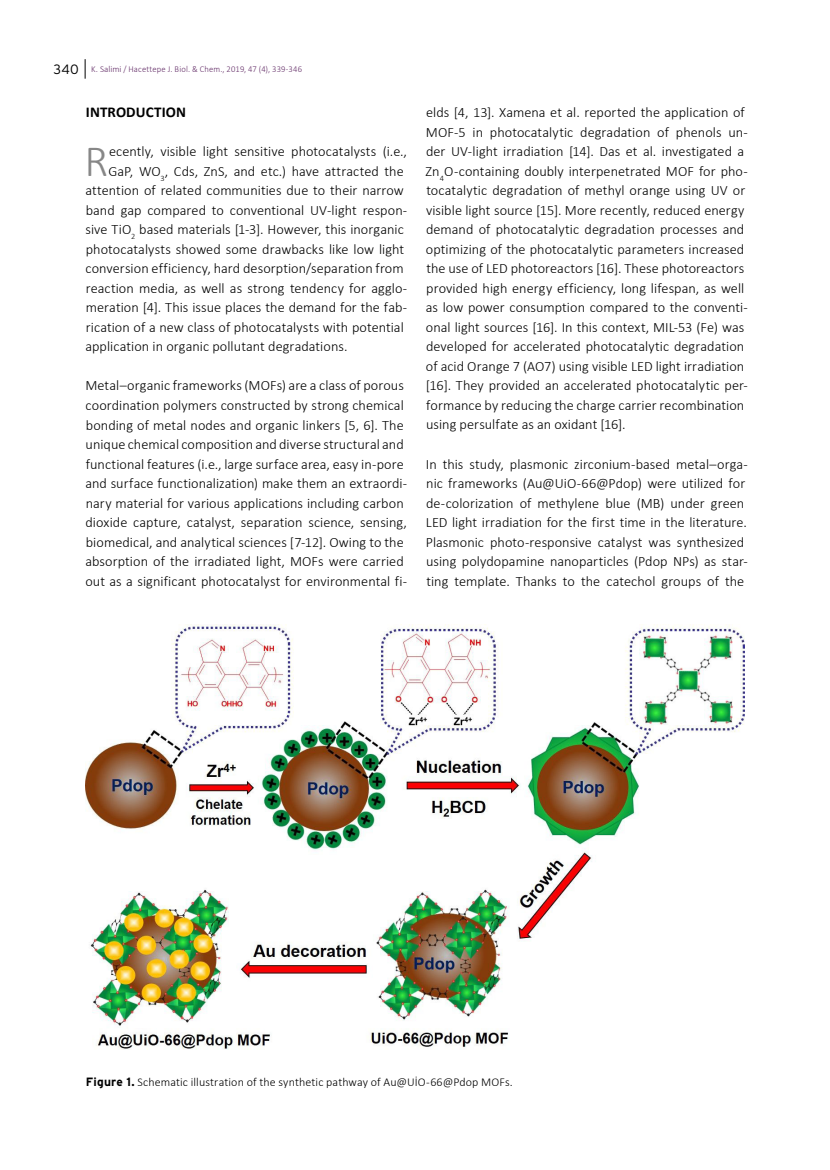
<style>
.page{position:relative;width:830px;height:1170px;background:#fff}
.page>*{position:absolute;margin:0;border:0;box-sizing:border-box;transform-origin:0 0}
.t1{font:300 45px "Calibri";color:#878787}
.t2{font:700 15px "Calibri";letter-spacing:.01em;color:#000}
.t3{font:300 14.25px/19.5px "Calibri";letter-spacing:.005em;color:#000}
.t4{font:300 12px "Calibri";letter-spacing:.01em;color:#000}
.t5{font:300 9px "Calibri";letter-spacing:.02em;color:#642e68}
.s1{font-family:"Interstate";font-size:13.5px;color:#000}
.s2{font-family:"Interstate";font-weight:700}
</style>
<div class="page">
<svg style="left:85px;top:59px;width:1px;height:20px"></svg>
<img style="left:85px;top:624px;width:659px;height:426px">
<p class="t5" style="left:54px;top:63px;width:250px"><span class="s1">340</span> K. Salimi / Hacettepe J. Biol. &amp; Chem., 2019, 47 (4), 339-346</p>
<p class="t2" style="left:86px;top:102px;width:102px">INTRODUCTION</p>
<h1 class="t1" style="left:85px;top:133px;width:25px">R</h1>
<p class="t3" style="left:109px;top:142px;width:299px">ecently, visible light sensitive photocatalysts (i.e.,</p>
<p class="t3" style="left:109px;top:161px;width:296px">GaP, WO<sub>3</sub>, Cds, ZnS, and etc.) have attracted the</p>
<p class="t3" style="left:85px;top:181px;width:320px">attention of related communities due to their narrow</p>
<p class="t3" style="left:86px;top:200px;width:323px">band gap compared to conventional UV-light respon-</p>
<p class="t3" style="left:85px;top:220px;width:319px">sive TiO<sub>2</sub> based materials [1-3]. However, this inorganic</p>
<p class="t3" style="left:86px;top:239px;width:320px">photocatalysts showed some drawbacks like low light</p>
<p class="t3" style="left:86px;top:259px;width:319px">conversion efficiency, hard desorption/separation from</p>
<p class="t3" style="left:86px;top:278px;width:323px">reaction media, as well as strong tendency for agglo-</p>
<p class="t3" style="left:86px;top:298px;width:323px">meration [4]. This issue places the demand for the fab-</p>
<p class="t3" style="left:86px;top:317px;width:319px">rication of a new class of photocatalysts with potential</p>
<p class="t3" style="left:85px;top:337px;width:263px">application in organic pollutant degradations.</p>
<p class="t3" style="left:85px;top:376px;width:323px">Metal–organic frameworks (MOFs) are a class of porous coordination polymers constructed by strong chemical bonding of metal nodes and organic linkers [5, 6]. The unique chemical composition and diverse structural and functional features (i.e., large surface area, easy in-pore and surface functionalization) make them an extraordi&shy;nary material for various applications including carbon dioxide capture, catalyst, separation science, sensing, biomedical, and analytical sciences [7-12]. Owing to the absorption of the irradiated light, MOFs were carried out as a significant photocatalyst for environmental fi-</p>
<p class="t3" style="left:425px;top:103px;width:324px">elds [4, 13]. Xamena et al. reported the application of MOF-5 in photocatalytic degradation of phenols un&shy;der UV-light irradiation [14]. Das et al. investigated a Zn<sub>4</sub>O-containing doubly interpenetrated MOF for pho&shy;tocatalytic degradation of methyl orange using UV or visible light source [15]. More recently, reduced energy demand of photocatalytic degradation processes and optimizing of the photocatalytic parameters increased the use of LED photoreactors [16]. These photoreactors provided high energy efficiency, long lifespan, as well as low power consumption compared to the conventi&shy;onal light sources [16]. In this context, MIL-53 (Fe) was developed for accelerated photocatalytic degradation of acid Orange 7 (AO7) using visible LED light irradiation [16]. They provided an accelerated photocatalytic per&shy;formance by reducing the charge carrier recombination using persulfate as an oxidant [16].</p>
<p class="t3" style="left:425px;top:454px;width:323px">In this study, plasmonic zirconium-based metal–orga&shy;nic frameworks (Au@UiO-66@Pdop) were utilized for de-colorization of methylene blue (MB) under green LED light irradiation for the first time in the literature.<br>Plasmonic photo-responsive catalyst was synthesized using polydopamine nanoparticles (Pdop NPs) as star&shy;ting template. Thanks to the catechol groups of the</p>
<p class="t4" style="left:86px;top:1074px;width:428px"><span class="s2">Figure 1.</span> Schematic illustration of the synthetic pathway of Au@UİO-66@Pdop MOFs.</p>
</div>
